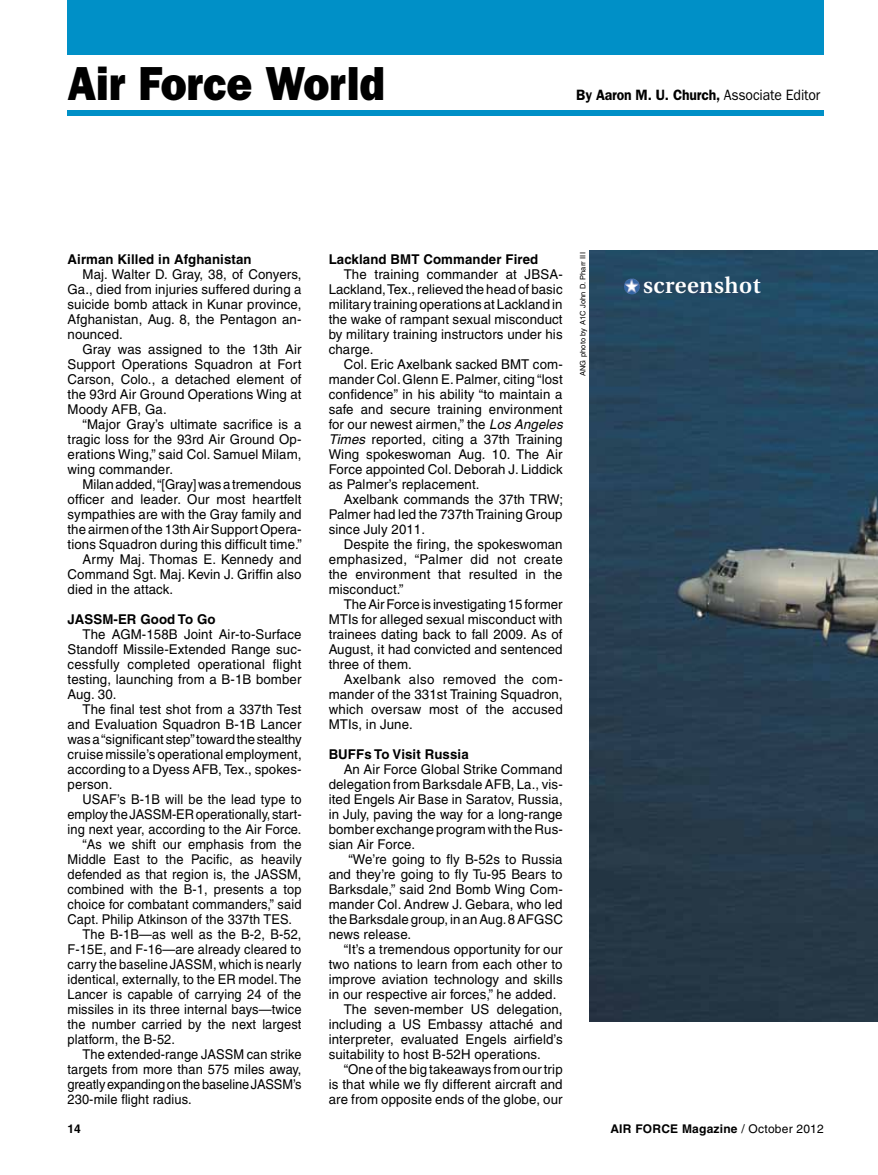
<style>
.page{position:relative;width:878px;height:1175px;background:#fff}
.page>*{position:absolute;margin:0;border:0;box-sizing:border-box;transform-origin:0 0}
.t1{font:800 48px "Franklin Gothic";color:#000;scale:.9 1}
.t2{font:600 22.5px "Utopia";letter-spacing:.025em;color:#fff}
.t3{font:600 15px "Franklin Gothic";letter-spacing:-.01em;color:#000;scale:.93 1}
.t4{font:13.5px/15px "Helvetica";letter-spacing:.01em;color:#000;text-align:justify}
.t5{font:13.5px "Helvetica";letter-spacing:.01em;color:#000;scale:.95 1}
.t6{font:700 13.5px "Helvetica";letter-spacing:.01em;color:#000}
.t7{font:700 12px "Helvetica";letter-spacing:.02em;color:#000}
.t8{font:7.5px "Helvetica";letter-spacing:.02em;color:#000}
.s1{font-weight:400}
.s2{font-style:italic}
</style>
<div class="page">
<img style="left:590px;top:250px;width:288px;height:772px">
<div style="left:68px;top:0;width:756px;height:54px;background:#0090c7"></div>
<div style="left:68px;top:110px;width:756px;height:5px;background:#0090c7"></div>
<img style="left:624px;top:278px;width:16px;height:16px">
<h1 class="t1" style="left:68px;top:55px;width:354px">Air Force World</h1>
<p class="t3" style="left:576px;top:86px;width:264px">By Aaron M. U. Church, <span class="s1">Associate Editor</span></p>
<p class="t6" style="left:68px;top:251px;width:186px">Airman Killed in Afghanistan</p>
<p class="t4" style="left:68px;top:267px;width:235px;text-indent:15px">Maj. Walter D. Gray, 38, of Conyers, Ga., died from injuries suffered during a suicide bomb attack in Kunar province, Afghanistan, Aug. 8, the Pentagon an&shy;nounced.</p>
<p class="t4" style="left:68px;top:342px;width:235px;text-indent:15px">Gray was assigned to the 13th Air Support Operations Squadron at Fort Carson, Colo., a detached element of the 93rd Air Ground Operations Wing at Moody AFB, Ga.</p>
<p class="t4" style="left:68px;top:417px;width:235px;text-indent:15px">“Major Gray’s ultimate sacrifice is a tragic loss for the 93rd Air Ground Op&shy;erations Wing,” said Col. Samuel Milam, wing commander.</p>
<p class="t4" style="left:83px;top:477px;width:220px">Milan added, “[Gray] was a tremendous</p>
<p class="t4" style="left:68px;top:492px;width:235px">officer and leader. Our most heartfelt</p>
<p class="t4" style="left:68px;top:507px;width:235px">sympathies are with the Gray family and</p>
<p class="t4" style="left:68px;top:522px;width:235px">the airmen of the 13th Air Support Opera-</p>
<p class="t4" style="left:68px;top:537px;width:236px">tions Squadron during this difficult time.”</p>
<p class="t4" style="left:83px;top:552px;width:220px">Army Maj. Thomas E. Kennedy and</p>
<p class="t4" style="left:68px;top:567px;width:235px">Command Sgt. Maj. Kevin J. Griffin also</p>
<p class="t4" style="left:68px;top:582px;width:107px">died in the attack.</p>
<p class="t6" style="left:68px;top:611px;width:150px">JASSM-ER Good To Go</p>
<p class="t4" style="left:68px;top:627px;width:235px;text-indent:15px">The AGM-158B Joint Air-to-Surface Standoff Missile-Extended Range suc&shy;cessfully completed operational flight testing, launching from a B-1B bomber Aug. 30.</p>
<p class="t4" style="left:68px;top:702px;width:236px;text-indent:15px">The final test shot from a 337th Test and Evaluation Squadron B-1B Lancer was a “significant step” toward the stealthy cruise missile’s operational employment, according to a Dyess AFB, Tex., spokes&shy;person.</p>
<p class="t5" style="left:82px;top:791px;width:232px">USAF’s B-1B will be the lead type to</p>
<p class="t5" style="left:67px;top:806px;width:248px">employ the JASSM-ER operationally, start-</p>
<p class="t5" style="left:67px;top:821px;width:248px">ing next year, according to the Air Force.</p>
<p class="t5" style="left:82px;top:836px;width:232px">“As we shift our emphasis from the</p>
<p class="t5" style="left:67px;top:851px;width:248px">Middle East to the Pacific, as heavily</p>
<p class="t5" style="left:67px;top:866px;width:248px">defended as that region is, the JASSM,</p>
<p class="t5" style="left:67px;top:881px;width:248px">combined with the B-1, presents a top</p>
<p class="t5" style="left:67px;top:896px;width:248px">choice for combatant commanders,” said</p>
<p class="t5" style="left:67px;top:911px;width:238px">Capt. Philip Atkinson of the 337th TES.</p>
<p class="t5" style="left:82px;top:926px;width:232px">The B-1B—as well as the B-2, B-52,</p>
<p class="t5" style="left:67px;top:941px;width:248px">F-15E, and F-16—are already cleared to</p>
<p class="t5" style="left:67px;top:956px;width:248px">carry the baseline JASSM, which is nearly</p>
<p class="t5" style="left:67px;top:971px;width:248px">identical, externally, to the ER model. The</p>
<p class="t5" style="left:67px;top:986px;width:248px">Lancer is capable of carrying 24 of the</p>
<p class="t5" style="left:67px;top:1001px;width:248px">missiles in its three internal bays—twice</p>
<p class="t5" style="left:67px;top:1016px;width:248px">the number carried by the next largest</p>
<p class="t5" style="left:67px;top:1031px;width:115px">platform, the B-52.</p>
<p class="t5" style="left:82px;top:1046px;width:232px">The extended-range JASSM can strike</p>
<p class="t5" style="left:67px;top:1061px;width:248px">targets from more than 575 miles away,</p>
<p class="t5" style="left:67px;top:1076px;width:248px">greatly expanding on the baseline JASSM’s</p>
<p class="t5" style="left:67px;top:1091px;width:132px">230-mile flight radius.</p>
<p class="t6" style="left:328px;top:251px;width:211px">Lackland BMT Commander Fired</p>
<p class="t4" style="left:328px;top:267px;width:235px;text-indent:15px">The training commander at JBSA-Lackland, Tex., relieved the head of basic military training operations at Lackland in the wake of rampant sexual misconduct by military training instructors under his charge.</p>
<p class="t4" style="left:328px;top:357px;width:235px;text-indent:15px">Col. Eric Axelbank sacked BMT com&shy;mander Col. Glenn E. Palmer, citing “lost confidence” in his ability “to maintain a safe and secure training environment for our newest airmen,” the <span class="s2">Los Angeles Times</span> reported, citing a 37th Training Wing spokeswoman Aug. 10. The Air Force appointed Col. Deborah J. Liddick as Palmer’s replacement.</p>
<p class="t4" style="left:328px;top:492px;width:236px;text-indent:15px">Axelbank commands the 37th TRW; Palmer had led the 737th Training Group since July 2011.</p>
<p class="t4" style="left:328px;top:537px;width:235px;text-indent:15px">Despite the firing, the spokeswoman emphasized, “Palmer did not create the environment that resulted in the misconduct.”</p>
<p class="t4" style="left:328px;top:597px;width:235px;text-indent:15px">The Air Force is investigating 15 former MTIs for alleged sexual misconduct with trainees dating back to fall 2009. As of August, it had convicted and sentenced three of them.</p>
<p class="t4" style="left:328px;top:672px;width:236px;text-indent:15px">Axelbank also removed the com&shy;mander of the 331st Training Squadron, which oversaw most of the accused MTIs, in June.</p>
<p class="t6" style="left:328px;top:746px;width:142px">BUFFs To Visit Russia</p>
<p class="t4" style="left:328px;top:762px;width:235px;text-indent:15px">An Air Force Global Strike Command delegation from Barksdale AFB, La., vis&shy;ited Engels Air Base in Saratov, Russia, in July, paving the way for a long-range bomber exchange program with the Rus&shy;sian Air Force.</p>
<p class="t4" style="left:328px;top:852px;width:236px;text-indent:20px">“We’re going to fly B-52s to Russia and they’re going to fly Tu-95 Bears to Barksdale,” said 2nd Bomb Wing Com&shy;mander Col. Andrew J. Gebara, who led the Barksdale group, in an Aug. 8 AFGSC news release.</p>
<p class="t4" style="left:344px;top:942px;width:220px">“It’s a tremendous opportunity for our</p>
<p class="t4" style="left:328px;top:957px;width:235px">two nations to learn from each other to</p>
<p class="t4" style="left:328px;top:972px;width:235px">improve aviation technology and skills</p>
<p class="t4" style="left:328px;top:987px;width:229px">in our respective air forces,” he added.</p>
<p class="t4" style="left:344px;top:1002px;width:220px">The seven-member US delegation,</p>
<p class="t4" style="left:328px;top:1017px;width:235px">including a US Embassy attaché and</p>
<p class="t4" style="left:328px;top:1032px;width:235px">interpreter, evaluated Engels airfield’s</p>
<p class="t4" style="left:328px;top:1047px;width:214px">suitability to host B-52H operations.</p>
<p class="t4" style="left:344px;top:1062px;width:220px">“One of the big takeaways from our trip</p>
<p class="t4" style="left:328px;top:1077px;width:235px">is that while we fly different aircraft and</p>
<p class="t4" style="left:328px;top:1092px;width:235px">are from opposite ends of the globe, our</p>
<p class="t8" style="left:578px;top:376px;width:126px;rotate:-90deg">ANG photo by A1C John D. Pharr III</p>
<h2 class="t2" style="left:643px;top:273px;width:119px">screenshot</h2>
<p class="t7" style="left:68px;top:1121px;width:15px">14</p>
<p class="t7" style="left:610px;top:1121px;width:215px">AIR FORCE Magazine <span class="s1">/ October 2012</span></p>
</div>
